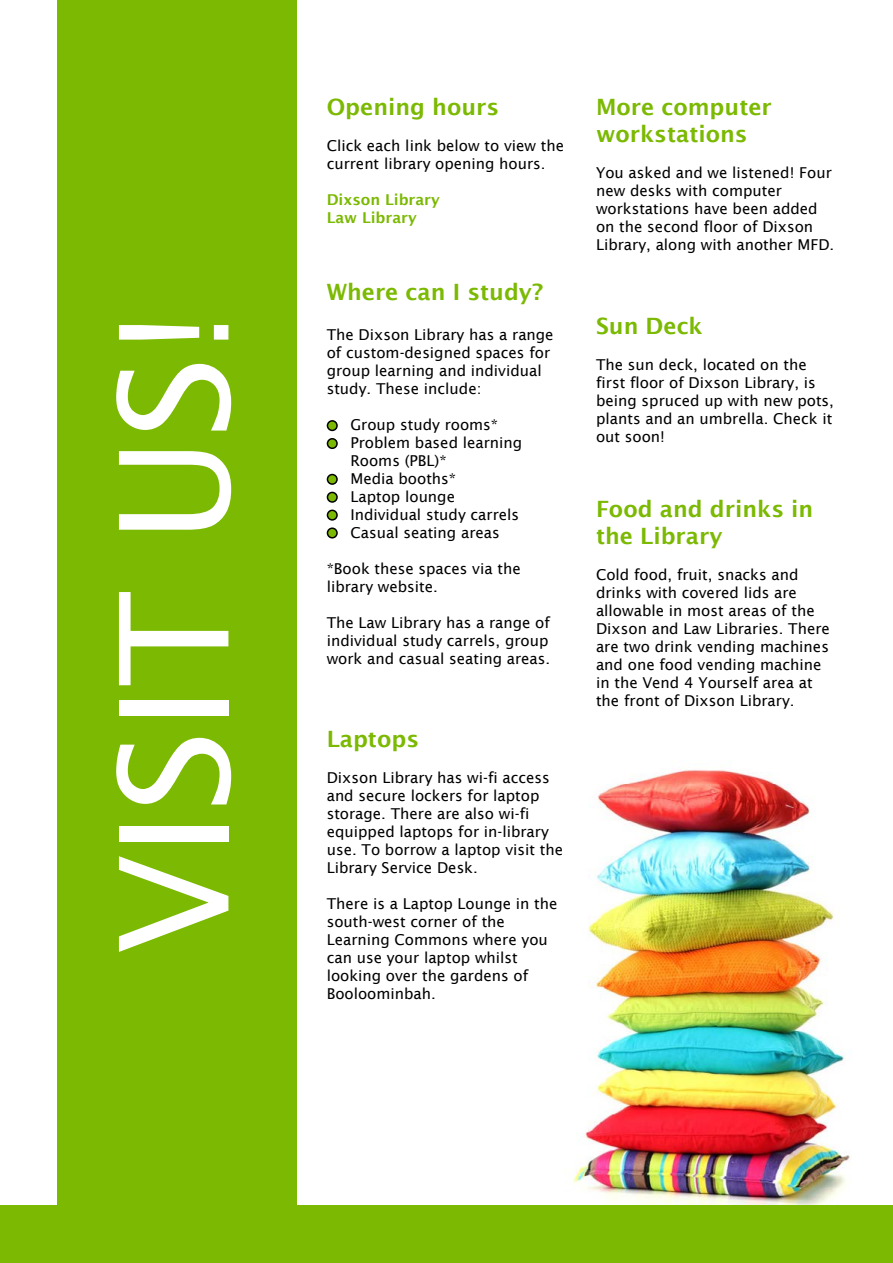
<style>
.page{position:relative;width:893px;height:1263px;background:#fff}
.page>*{position:absolute;margin:0;border:0;box-sizing:border-box;transform-origin:0 0}
.t1{font:151.5px "Lucida Sans";color:#fff}
.t2{font:600 22.5px/27px "Lucida Sans";color:#7bb902}
.t3{font:15px/18px "Lucida Sans";color:#010000}
.t4{font:15px/18px "Lucida Sans";color:#000}
.t5{font:600 15px/18px "Lucida Sans";color:#7bb902}
</style>
<div class="page">
<img style="left:564px;top:770px;width:287px;height:435px">
<div style="left:57px;top:0;width:240px;height:1263px;background:#7bb902"></div>
<div style="left:0;top:1205px;width:893px;height:58px;background:#7bb902"></div>
<div style="left:327px;top:421px;width:10px;height:9px;background:#7bb902;border-radius:50%"></div>
<div style="left:327px;top:420px;width:11px;height:11px;border:2px solid #010000;border-radius:50%"></div>
<div style="left:327px;top:528px;width:10px;height:10px;background:#7bb902;border-radius:50%"></div>
<div style="left:327px;top:527px;width:11px;height:11px;border:2px solid #010000;border-radius:50%"></div>
<div style="left:327px;top:439px;width:10px;height:9px;background:#7bb902;border-radius:50%"></div>
<div style="left:327px;top:438px;width:11px;height:11px;border:2px solid #010000;border-radius:50%"></div>
<div style="left:327px;top:474px;width:10px;height:10px;background:#7bb902;border-radius:50%"></div>
<div style="left:327px;top:474px;width:11px;height:11px;border:2px solid #010000;border-radius:50%"></div>
<div style="left:327px;top:492px;width:10px;height:10px;background:#7bb902;border-radius:50%"></div>
<div style="left:327px;top:492px;width:11px;height:11px;border:2px solid #010000;border-radius:50%"></div>
<div style="left:327px;top:510px;width:10px;height:10px;background:#7bb902;border-radius:50%"></div>
<div style="left:327px;top:510px;width:11px;height:11px;border:2px solid #010000;border-radius:50%"></div>
<h1 class="t1" style="left:88px;top:955px;width:648px;rotate:-90deg">VISIT US!</h1>
<h2 class="t2" style="left:327px;top:94px;width:174px">Opening hours</h2>
<p class="t3" style="left:327px;top:137px;width:239px">Click each link below to view the current library opening hours.</p>
<p class="t5" style="left:327px;top:191px;width:115px">Dixson Library<br>Law Library</p>
<h2 class="t2" style="left:327px;top:279px;width:218px">Where can I study?</h2>
<p class="t4" style="left:327px;top:326px;width:228px">The Dixson Library has a range of custom-designed spaces for group learning and individual study. These include:</p>
<p class="t4" style="left:350px;top:416px;width:173px">Group study rooms*<br>Problem based learning<br>Rooms (PBL)*<br>Media booths*<br>Laptop lounge<br>Individual study carrels<br>Casual seating areas</p>
<p class="t4" style="left:327px;top:560px;width:195px">*Book these spaces via the library website.</p>
<p class="t3" style="left:327px;top:614px;width:225px">The Law Library has a range of individual study carrels, group work and casual seating areas.</p>
<h2 class="t2" style="left:327px;top:726px;width:94px">Laptops</h2>
<p class="t4" style="left:327px;top:769px;width:238px">Dixson Library has wi-fi access and secure lockers for laptop storage. There are also wi-fi equipped laptops for in-library use. To borrow a laptop visit the<br>Library Service Desk.</p>
<p class="t4" style="left:327px;top:895px;width:232px">There is a Laptop Lounge in the south-west corner of the<br>Learning Commons where you can use your laptop whilst looking over the gardens of<br>Booloominbah.</p>
<h2 class="t2" style="left:596px;top:94px;width:177px">More computer workstations</h2>
<p class="t3" style="left:596px;top:164px;width:240px">You asked and we listened! Four new desks with computer workstations have been added on the second floor of Dixson<br>Library, along with another MFD.</p>
<h2 class="t2" style="left:596px;top:313px;width:108px">Sun Deck</h2>
<p class="t3" style="left:596px;top:356px;width:239px">The sun deck, located on the first floor of Dixson Library, is being spruced up with new pots, plants and an umbrella. Check it out soon!</p>
<h2 class="t2" style="left:596px;top:495px;width:219px">Food and drinks in the Library</h2>
<p class="t3" style="left:596px;top:566px;width:235px">Cold food, fruit, snacks and drinks with covered lids are allowable in most areas of the<br>Dixson and Law Libraries. There are two drink vending machines and one food vending machine in the Vend 4 Yourself area at the front of Dixson Library.</p>
</div>
